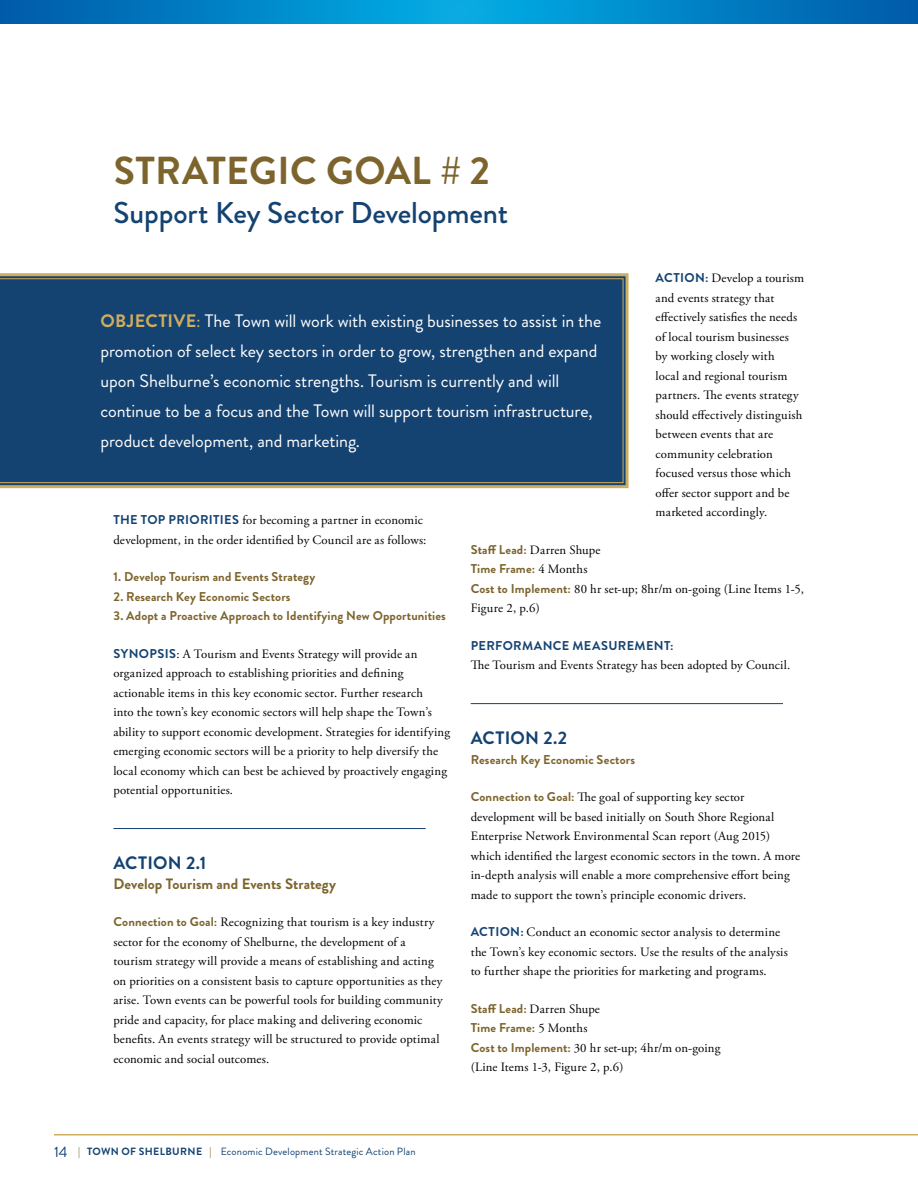
<style>
.page{position:relative;width:918px;height:1188px;background:#fff}
.page>*{position:absolute;margin:0;border:0;box-sizing:border-box;transform-origin:0 0}
.t1{font:700 39px "Brandon Grotesque";letter-spacing:.01em;color:#7c642c}
.t2{font:500 30px "Brandon Grotesque";letter-spacing:-.005em;color:#144372}
.t3{font:18px/30px "Brandon Grotesque";letter-spacing:-.005em;color:#fff}
.t4{font:700 18px "Brandon Grotesque";letter-spacing:.015em;color:#144372}
.t5{font:700 15px "Brandon Grotesque";letter-spacing:.005em;color:#7c642c}
.t6{font:12.75px/19.5px "Adobe Garamond Pro";letter-spacing:.015em;color:#000}
.t7{font:700 12.75px "Brandon Grotesque";letter-spacing:.01em;color:#7c642c}
.t8{font:700 12.75px "Brandon Grotesque";letter-spacing:.025em;color:#144372}
.t9{font:10.5px "Brandon Grotesque";letter-spacing:.02em;color:#144372}
.s1{font-family:"Brandon Grotesque";font-weight:700;color:#144372}
.s2{font-weight:700;color:#d0ad5e}
.s3{color:#d0ad5e}
.s4{font-family:"Brandon Grotesque";font-weight:700;color:#7c642c}
.s5{font-family:"Adobe Garamond Pro";font-weight:400;color:#000}
.s6{font-size:15px}
.s7{font-weight:500;color:#7c642c}
.s8{font-weight:700}
</style>
<div class="page">
<hr style="left:54px;top:1134px;width:864px;height:2px;background:#d0ad5e">
<hr style="left:113px;top:828px;width:313px;height:1px;background:#144372">
<hr style="left:471px;top:703px;width:312px;height:1px;background:#144372">
<svg style="left:0;top:273px;width:629px;height:216px;background:#959174"></svg>
<div style="left:0;top:278px;width:624px;height:205px;background:#144372"></div>
<svg style="left:0;top:0;width:917px;height:24px;background:#0083c6"></svg>
<svg style="left:917px;top:0;width:1px;height:24px"></svg>
<h1 class="t1" style="left:114px;top:143px;width:378px">STRATEGIC GOAL # 2</h1>
<h2 class="t2" style="left:113px;top:192px;width:396px">Support Key Sector Development</h2>
<p class="t6" style="left:656px;top:269px;width:150px"><span class="s1">ACTION:</span> Develop a tourism and events strategy that effectively satisfies the needs of local tourism businesses<br>by working closely with<br>local and regional tourism partners. The events strategy should effectively distinguish between events that are community celebration focused versus those which offer sector support and be marketed accordingly.</p>
<p class="t3" style="left:100px;top:306px;width:502px"><span class="s2">OBJECTIVE</span><span class="s3">:</span> The Town will work with existing businesses to assist in the promotion of select key sectors in order to grow, strengthen and expand upon Shelburne’s economic strengths. Tourism is currently and will continue to be a focus and the Town will support tourism infrastructure, product development, and marketing.</p>
<p class="t6" style="left:113px;top:511px;width:315px"><span class="s1">THE TOP PRIORITIES</span> for becoming a partner in economic development, in the order identified by Council are as follows:</p>
<p class="t7" style="left:113px;top:568px;width:204px">1. Develop Tourism and Events Strategy</p>
<p class="t7" style="left:113px;top:588px;width:179px">2. Research Key Economic Sectors</p>
<p class="t7" style="left:113px;top:607px;width:334px">3. Adopt a Proactive Approach to Identifying New Opportunities</p>
<p class="t6" style="left:113px;top:645px;width:338px"><span class="s1">SYNOPSIS</span>: A Tourism and Events Strategy will provide an organized approach to establishing priorities and defining actionable items in this key economic sector. Further research<br>into the town’s key economic sectors will help shape the Town’s ability to support economic development. Strategies for identifying emerging economic sectors will be a priority to help diversify the local economy which can best be achieved by proactively engaging potential opportunities.</p>
<p class="t6" style="left:471px;top:541px;width:131px"><span class="s4">Staff Lead:</span> Darren Shupe</p>
<p class="t7" style="left:471px;top:560px;width:118px">Time Frame: <span class="s5">4 Months</span></p>
<p class="t6" style="left:471px;top:580px;width:335px"><span class="s4">Cost to Implement:</span> 80 hr set-up; 8hr/m on-going (Line Items 1-5,<br>Figure 2, p.6)</p>
<p class="t8" style="left:471px;top:637px;width:204px">PERFORMANCE MEASUREMENT:</p>
<p class="t6" style="left:471px;top:656px;width:321px">The Tourism and Events Strategy has been adopted by Council.</p>
<h3 class="t4" style="left:471px;top:726px;width:98px">ACTION 2.2</h3>
<p class="t7" style="left:471px;top:751px;width:166px">Research Key Economic Sectors</p>
<p class="t6" style="left:471px;top:788px;width:331px"><span class="s4">Connection to Goal:</span> The goal of supporting key sector development will be based initially on South Shore Regional Enterprise Network Environmental Scan report (Aug 2015) which identified the largest economic sectors in the town. A more in-depth analysis will enable a more comprehensive effort being made to support the town’s principle economic drivers.</p>
<p class="t6" style="left:471px;top:923px;width:319px"><span class="s1">ACTION:</span> Conduct an economic sector analysis to determine the Town’s key economic sectors. Use the results of the analysis to further shape the priorities for marketing and programs.</p>
<p class="t6" style="left:471px;top:1000px;width:131px"><span class="s4">Staff Lead:</span> Darren Shupe</p>
<p class="t7" style="left:471px;top:1019px;width:118px">Time Frame: <span class="s5">5 Months</span></p>
<p class="t6" style="left:471px;top:1039px;width:251px"><span class="s4">Cost to Implement:</span> 30 hr set-up; 4hr/m on-going (Line Items 1-3, Figure 2, p.6)</p>
<h3 class="t4" style="left:114px;top:851px;width:94px">ACTION 2.1</h3>
<p class="t5" style="left:113px;top:873px;width:224px">Develop Tourism and Events Strategy</p>
<p class="t6" style="left:113px;top:913px;width:331px"><span class="s4">Connection to Goal:</span> Recognizing that tourism is a key industry sector for the economy of Shelburne, the development of a tourism strategy will provide a means of establishing and acting on priorities on a consistent basis to capture opportunities as they arise. Town events can be powerful tools for building community pride and capacity, for place making and delivering economic benefits. An events strategy will be structured to provide optimal economic and social outcomes.</p>
<p class="t9" style="left:54px;top:1144px;width:363px"><span class="s6">14</span> <span class="s7">|</span> <span class="s8">TOWN OF SHELBURNE</span> <span class="s7">|</span> Economic Development Strategic Action Plan</p>
</div>
